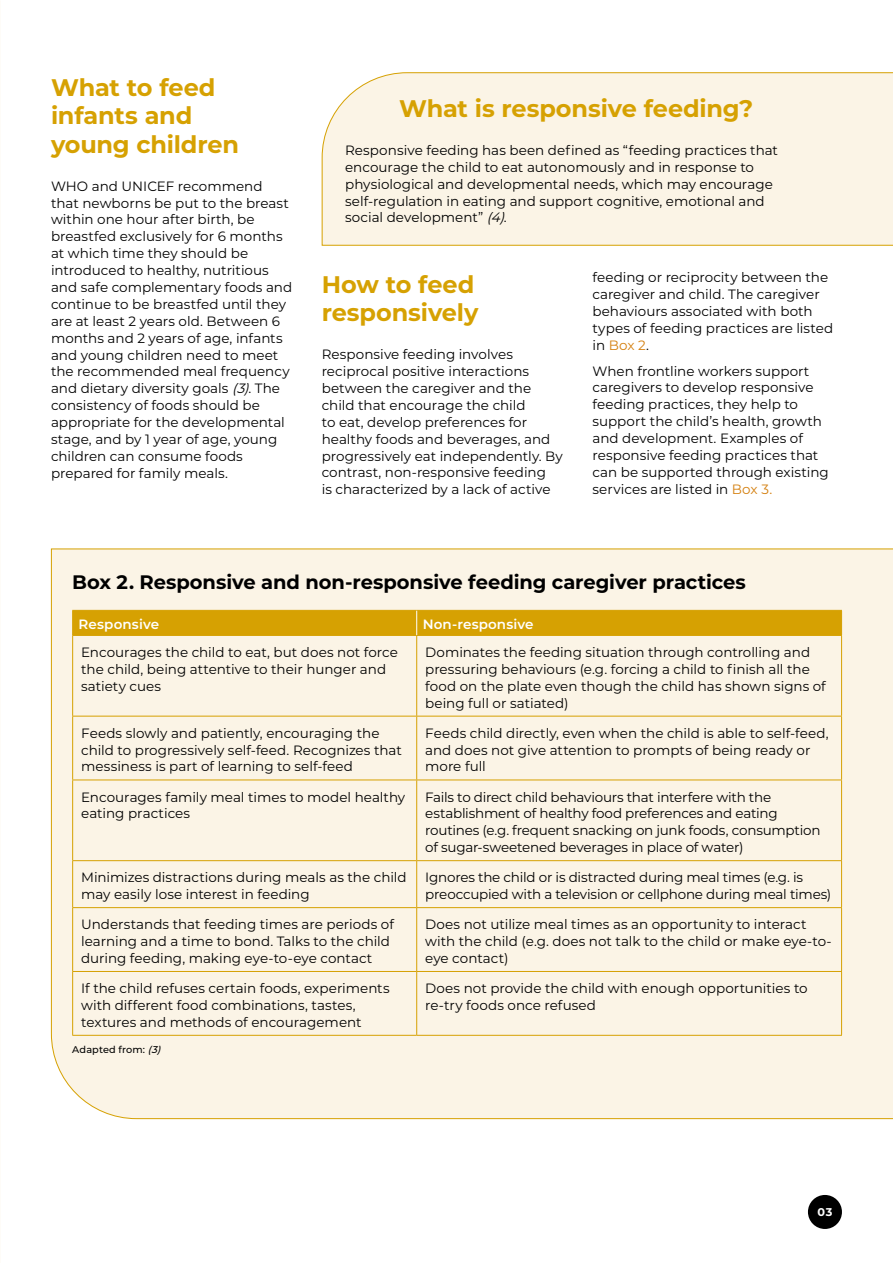
<style>
.page{position:relative;width:893px;height:1263px;background:#fff}
.page>*{position:absolute;margin:0;border:0;box-sizing:border-box;transform-origin:0 0}
.Heading_2{font:700 24px/28.5px "Montserrat";letter-spacing:-.005em;color:#d6a102}
.Box_Heading{font:700 19.5px "Montserrat";letter-spacing:-.005em;color:#000}
.Body_copy{font:13.5px/16.8px "Montserrat";color:#000}
.Body_copy-2{font:600 13.5px "Montserrat";letter-spacing:.01em;color:#fff}
.t1{font:700 11.25px "Montserrat";color:#fff}
.Credit{font:500 9.75px "Montserrat";letter-spacing:.015em;color:#000}
.s1{font-style:italic}
.s2{color:#d47f0e}
</style>
<div class="page">
<div style="left:51px;top:548px;width:842px;height:571px;background:#fbf4e6"></div>
<div style="left:321px;top:72px;width:572px;height:174px;background:#fbf4e6"></div>
<hr style="left:72px;top:636px;width:1px;height:80px;background:#d6a102">
<hr style="left:416px;top:636px;width:1px;height:80px;background:#d6a102">
<hr style="left:841px;top:636px;width:1px;height:80px;background:#d6a102">
<hr style="left:72px;top:716px;width:345px;height:1px;background:#d6a102">
<hr style="left:72px;top:716px;width:1px;height:63px;background:#d6a102">
<hr style="left:417px;top:716px;width:425px;height:1px;background:#d6a102">
<hr style="left:416px;top:716px;width:1px;height:63px;background:#d6a102">
<hr style="left:841px;top:716px;width:1px;height:63px;background:#d6a102">
<hr style="left:72px;top:779px;width:345px;height:1px;background:#d6a102">
<hr style="left:72px;top:780px;width:1px;height:80px;background:#d6a102">
<hr style="left:417px;top:779px;width:425px;height:1px;background:#d6a102">
<hr style="left:416px;top:780px;width:1px;height:80px;background:#d6a102">
<hr style="left:841px;top:780px;width:1px;height:80px;background:#d6a102">
<hr style="left:72px;top:860px;width:345px;height:1px;background:#d6a102">
<hr style="left:72px;top:861px;width:1px;height:46px;background:#d6a102">
<hr style="left:417px;top:860px;width:425px;height:1px;background:#d6a102">
<hr style="left:416px;top:861px;width:1px;height:46px;background:#d6a102">
<hr style="left:841px;top:861px;width:1px;height:46px;background:#d6a102">
<hr style="left:72px;top:907px;width:345px;height:1px;background:#d6a102">
<hr style="left:72px;top:908px;width:1px;height:63px;background:#d6a102">
<hr style="left:417px;top:907px;width:425px;height:1px;background:#d6a102">
<hr style="left:416px;top:908px;width:1px;height:63px;background:#d6a102">
<hr style="left:841px;top:908px;width:1px;height:63px;background:#d6a102">
<hr style="left:72px;top:971px;width:345px;height:1px;background:#d6a102">
<hr style="left:72px;top:972px;width:1px;height:63px;background:#d6a102">
<hr style="left:417px;top:971px;width:425px;height:1px;background:#d6a102">
<hr style="left:416px;top:972px;width:1px;height:63px;background:#d6a102">
<hr style="left:841px;top:972px;width:1px;height:63px;background:#d6a102">
<hr style="left:72px;top:1035px;width:345px;height:1px;background:#d6a102">
<hr style="left:417px;top:1035px;width:425px;height:1px;background:#d6a102">
<hr style="left:72px;top:635px;width:345px;height:1px;background:#d6a102">
<hr style="left:417px;top:635px;width:425px;height:1px;background:#d6a102">
<div style="left:72px;top:610px;width:770px;height:25px;background:#d6a102"></div>
<div style="left:808px;top:1195px;width:34px;height:34px;background:#000;border-radius:50%"></div>
<p class="Heading_2" style="left:51px;top:72px;width:189px">What to feed infants and young children</p>
<p class="Body_copy" style="left:51px;top:177px;width:243px">WHO and UNICEF recommend that newborns be put to the breast within one hour after birth, be breastfed exclusively for 6 months at which time they should be introduced to healthy, nutritious and safe complementary foods and continue to be breastfed until they are at least 2 years old. Between 6 months and 2 years of age, infants and young children need to meet the recommended meal frequency and dietary diversity goals <span class="s1">(3)</span>. The consistency of foods should be appropriate for the developmental stage, and by 1 year of age, young children can consume foods prepared for family meals.</p>
<p class="Heading_2" style="left:399px;top:93px;width:356px">What is responsive feeding?</p>
<p class="Body_copy" style="left:345px;top:141px;width:434px">Responsive feeding has been defined as “feeding practices that encourage the child to eat autonomously and in response to physiological and developmental needs, which may encourage self‐regulation in eating and support cognitive, emotional and social development” <span class="s1">(4)</span>.</p>
<p class="Heading_2" style="left:322px;top:269px;width:158px">How to feed responsively</p>
<p class="Body_copy" style="left:322px;top:346px;width:243px">Responsive feeding involves reciprocal positive interactions between the caregiver and the child that encourage the child<br>to eat, develop preferences for healthy foods and beverages, and progressively eat independently. By contrast, non-responsive feeding<br>is characterized by a lack of active</p>
<p class="Body_copy" style="left:592px;top:269px;width:242px">feeding or reciprocity between the caregiver and child. The caregiver behaviours associated with both types of feeding practices are listed in <span class="s2">Box 2</span>.</p>
<p class="Body_copy" style="left:592px;top:362px;width:238px">When frontline workers support caregivers to develop responsive feeding practices, they help to support the child’s health, growth and development. Examples of responsive feeding practices that can be supported through existing services are listed in <span class="s2">Box 3.</span></p>
<p class="Box_Heading" style="left:72px;top:568px;width:675px">Box 2. Responsive and non-responsive feeding caregiver practices</p>
<p class="Body_copy-2" style="left:79px;top:615px;width:82px">Responsive</p>
<p class="Body_copy-2" style="left:423px;top:615px;width:112px">Non-responsive</p>
<p class="Body_copy" style="left:81px;top:643px;width:318px">Encourages the child to eat, but does not force the child, being attentive to their hunger and satiety cues</p>
<p class="Body_copy" style="left:425px;top:643px;width:402px">Dominates the feeding situation through controlling and pressuring behaviours (e.g. forcing a child to finish all the food on the plate even though the child has shown signs of being full or satiated)</p>
<p class="Body_copy" style="left:81px;top:724px;width:322px">Feeds slowly and patiently, encouraging the child to progressively self-feed. Recognizes that messiness is part of learning to self-feed</p>
<p class="Body_copy" style="left:425px;top:724px;width:405px">Feeds child directly, even when the child is able to self-feed, and does not give attention to prompts of being ready or more full</p>
<p class="Body_copy" style="left:81px;top:788px;width:326px">Encourages family meal times to model healthy eating practices</p>
<p class="Body_copy" style="left:425px;top:788px;width:397px">Fails to direct child behaviours that interfere with the establishment of healthy food preferences and eating routines (e.g. frequent snacking on junk foods, consumption of sugar-sweetened beverages in place of water)</p>
<p class="Body_copy" style="left:81px;top:868px;width:327px">Minimizes distractions during meals as the child may easily lose interest in feeding</p>
<p class="Body_copy" style="left:425px;top:868px;width:408px">Ignores the child or is distracted during meal times (e.g. is preoccupied with a television or cellphone during meal times)</p>
<p class="Body_copy" style="left:81px;top:915px;width:314px">Understands that feeding times are periods of learning and a time to bond. Talks to the child during feeding, making eye-to-eye contact</p>
<p class="Body_copy" style="left:425px;top:915px;width:408px">Does not utilize meal times as an opportunity to interact with the child (e.g. does not talk to the child or make eye-to&shy;eye contact)</p>
<p class="Body_copy" style="left:81px;top:979px;width:310px">If the child refuses certain foods, experiments with different food combinations, tastes, textures and methods of encouragement</p>
<p class="Body_copy" style="left:425px;top:979px;width:384px">Does not provide the child with enough opportunities to re-try foods once refused</p>
<p class="Credit" style="left:72px;top:1043px;width:93px">Adapted from: <span class="s1">(3)</span></p>
<p class="t1" style="left:818px;top:1204px;width:16px">03</p>
</div>
